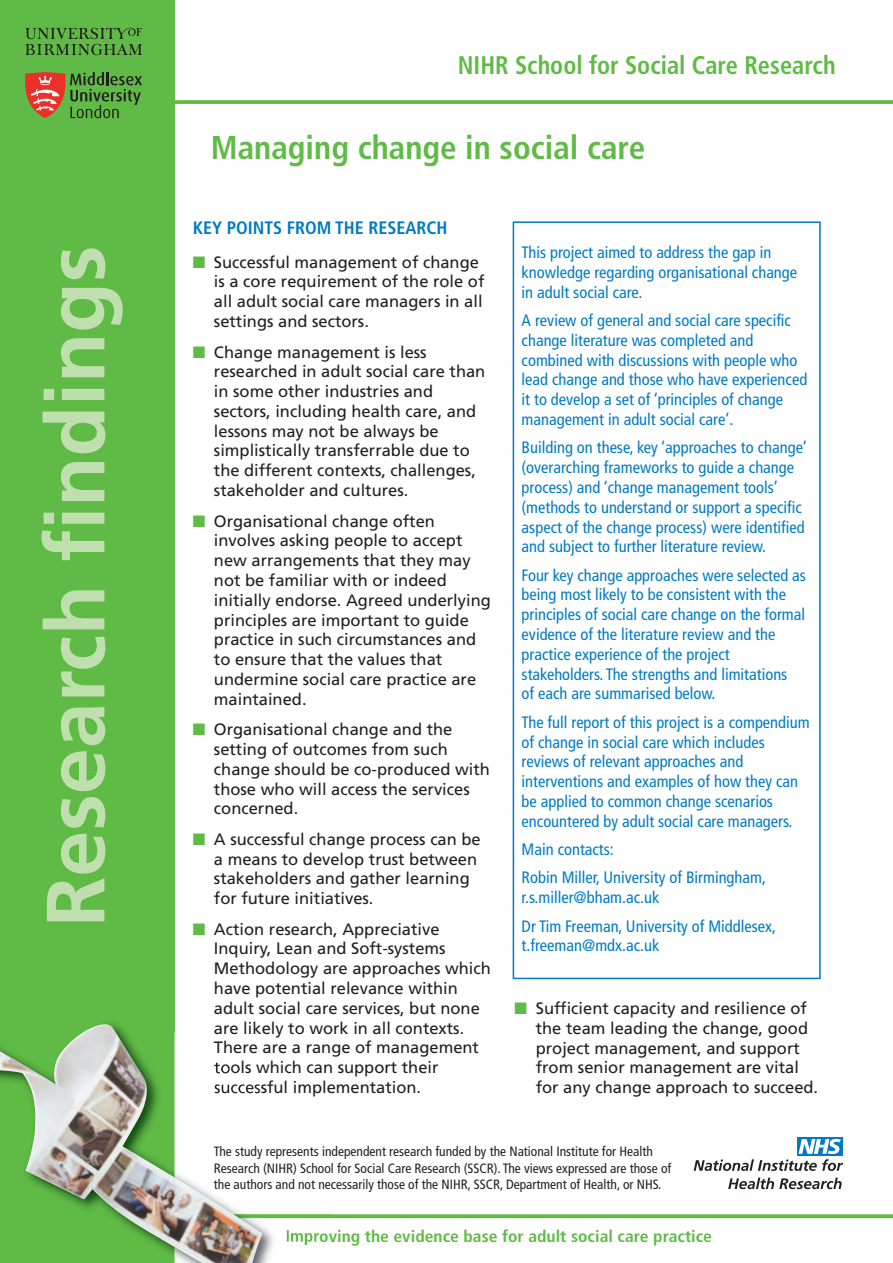
<style>
.page{position:relative;width:893px;height:1263px;background:#fff}
.page>*{position:absolute;margin:0;border:0;box-sizing:border-box;transform-origin:0 0}
.t1{font:700 82.5px "Frutiger";color:#c0dfae}
.t2{font:700 condensed 33px "Frutiger";color:#60bb46}
.t3{font:700 condensed 25.5px "Frutiger";color:#60bb46;scale:.95 1}
.t4{font:700 condensed 18px "Frutiger";color:#007bc3}
.t5{font:16.5px/19.8px "Frutiger";color:#231f20}
.t6{font:condensed 16.5px/19.8px "Frutiger";color:#007bc3}
.t7{font:700 condensed 16.5px "Frutiger";color:#60bb46;scale:1.07 1}
.t8{font:condensed 13.5px/16.5px "Frutiger";color:#231f20}
.s1{color:#60bb46}
</style>
<div class="page">
<svg style="left:334px;top:1214px;width:559px;height:4px;background:#6dc055"></svg>
<div style="left:0;top:0;width:174px;height:1263px;background:#60bb46"></div>
<img style="left:174px;top:1032px;width:68px;height:182px">
<img style="left:174px;top:1218px;width:157px;height:45px">
<img style="left:174px;top:1214px;width:160px;height:4px">
<img style="left:0;top:1023px;width:174px;height:232px">
<img style="left:182px;top:1037px;width:60px;height:94px">
<img style="left:214px;top:1061px;width:22px;height:13px">
<img style="left:215px;top:1083px;width:49px;height:11px">
<img style="left:287px;top:1229px;width:33px;height:16px">
<svg style="left:174px;top:100px;width:719px;height:4px;background:#69be50"></svg>
<svg style="left:728px;top:1177px;width:114px;height:12px"></svg>
<div style="left:797px;top:1137px;width:45px;height:18px;background:#007ac2"></div>
<svg style="left:694px;top:1139px;width:149px;height:32px"></svg>
<div style="left:513px;top:221px;width:308px;height:758px;border:2px solid #007bc3"></div>
<svg style="left:25px;top:28px;width:117px;height:27px"></svg>
<svg style="left:25px;top:72px;width:117px;height:46px"></svg>
<h1 class="t1" style="left:43px;top:927px;width:683px;rotate:-90deg">Research findings</h1>
<h3 class="t3" style="left:458px;top:55px;width:399px">NIHR School for Social Care Research</h3>
<h2 class="t2" style="left:211px;top:135px;width:436px">Managing change in social care</h2>
<p class="t4" style="left:193px;top:221px;width:256px">KEY POINTS FROM THE RESEARCH</p>
<p class="t5" style="left:214px;top:253px;width:272px;text-indent:-21px"><span class="s1">■</span> Successful management of change is a core requirement of the role of all adult social care managers in all settings and sectors.</p>
<p class="t5" style="left:214px;top:343px;width:273px;text-indent:-21px"><span class="s1">■</span> Change management is less researched in adult social care than in some other industries and sectors, including health care, and lessons may not be always be simplistically transferrable due to the different contexts, challenges, stakeholder and cultures.</p>
<p class="t5" style="left:214px;top:512px;width:278px;text-indent:-21px"><span class="s1">■</span> Organisational change often involves asking people to accept new arrangements that they may not be familiar with or indeed initially endorse. Agreed underlying principles are important to guide practice in such circumstances and to ensure that the values that undermine social care practice are maintained.</p>
<p class="t5" style="left:214px;top:721px;width:277px;text-indent:-21px"><span class="s1">■</span> Organisational change and the setting of outcomes from such change should be co-produced with those who will access the services concerned.</p>
<p class="t5" style="left:214px;top:831px;width:268px;text-indent:-21px"><span class="s1">■</span> A successful change process can be a means to develop trust between stakeholders and gather learning for future initiatives.</p>
<p class="t5" style="left:214px;top:920px;width:278px;text-indent:-21px"><span class="s1">■</span> Action research, Appreciative<br>Inquiry, Lean and Soft-systems<br>Methodology are approaches which have potential relevance within adult social care services, but none are likely to work in all contexts.<br>There are a range of management tools which can support their successful implementation.</p>
<p class="t6" style="left:522px;top:244px;width:277px">This project aimed to address the gap in knowledge regarding organisational change in adult social care.</p>
<p class="t6" style="left:522px;top:312px;width:287px">A review of general and social care specific change literature was completed and combined with discussions with people who lead change and those who have experienced it to develop a set of ‘principles of change management in adult social care’.</p>
<p class="t6" style="left:522px;top:439px;width:287px">Building on these, key ‘approaches to change’ (overarching frameworks to guide a change process) and ‘change management tools’ (methods to understand or support a specific aspect of the change process) were identified and subject to further literature review.</p>
<p class="t6" style="left:522px;top:566px;width:286px">Four key change approaches were selected as being most likely to be consistent with the principles of social care change on the formal evidence of the literature review and the practice experience of the project stakeholders. The strengths and limitations<br>of each are summarised below.</p>
<p class="t6" style="left:522px;top:713px;width:289px">The full report of this project is a compendium of change in social care which includes reviews of relevant approaches and interventions and examples of how they can be applied to common change scenarios encountered by adult social care managers.</p>
<p class="t6" style="left:522px;top:836px;width:246px;line-height:28.3px">Main contacts:<br>Robin Miller, University of Birmingham,</p>
<p class="t6" style="left:522px;top:885px;width:256px;line-height:28.3px">r.s.miller@bham.ac.uk<br>Dr Tim Freeman, University of Middlesex,</p>
<p class="t6" style="left:522px;top:937px;width:139px">t.freeman@mdx.ac.uk</p>
<p class="t5" style="left:536px;top:1000px;width:284px;text-indent:-21px"><span class="s1">■</span> Sufficient capacity and resilience of the team leading the change, good project management, and support from senior management are vital for any change approach to succeed.</p>
<p class="t8" style="left:214px;top:1144px;width:459px">The study represents independent research funded by the National Institute for Health<br>Research (NIHR) School for Social Care Research (SSCR). The views expressed are those of the authors and not necessarily those of the NIHR, SSCR, Department of Health, or NHS.</p>
<p class="t7" style="left:285px;top:1229px;width:400px">Improving the evidence base for adult social care practice</p>
</div>
